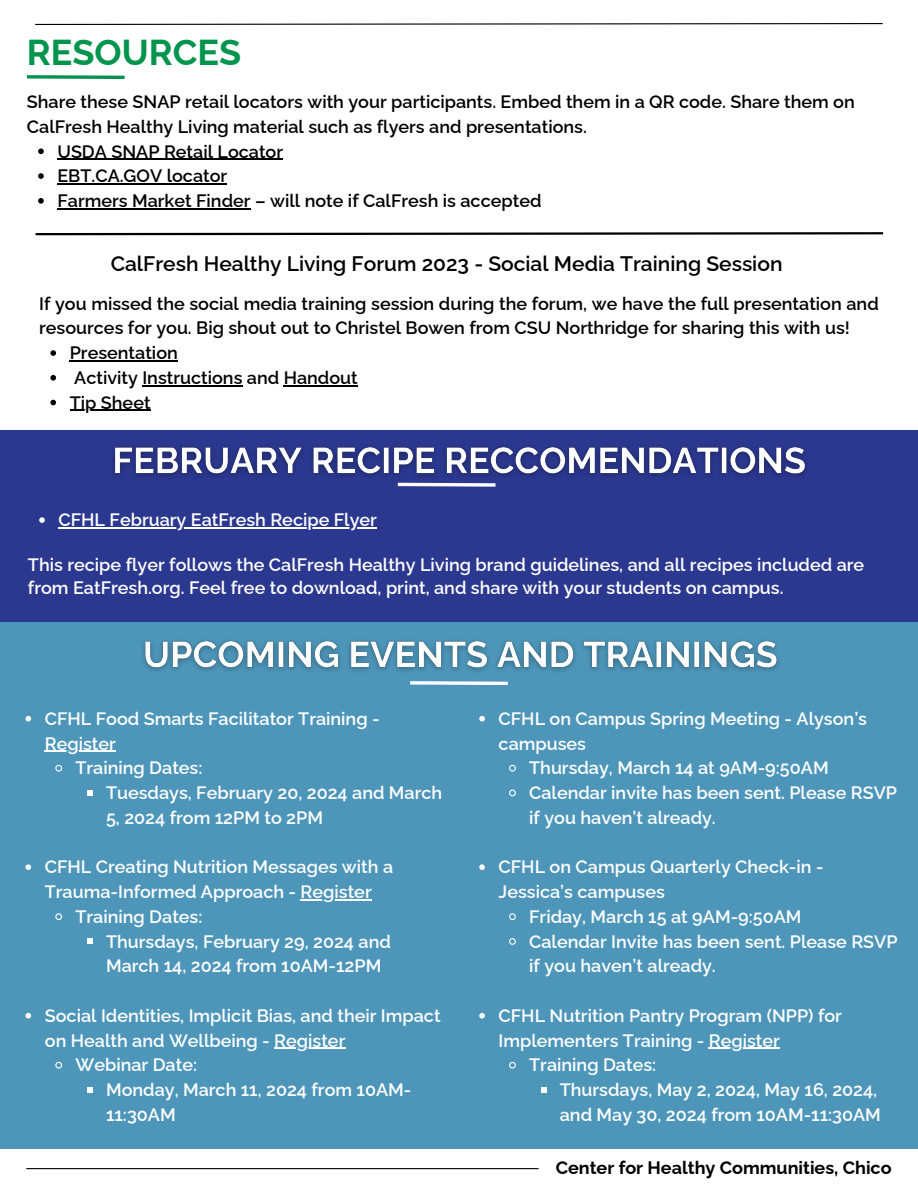
<style>
.page{position:relative;width:918px;height:1188px;background:#fff}
.page>*{position:absolute;margin:0;border:0;box-sizing:border-box;transform-origin:0 0}
.t1{font:700 36px "Raleway";color:#00944d}
.t2{font:600 21px "Raleway";color:#000}
.t3{font:600 18px/24.8px "Raleway";color:#fff}
.t4{font:600 18px/24.8px "Raleway";color:#000}
.t5{font:700 18px "Raleway";color:#000}
</style>
<div class="page">
<svg style="left:35px;top:23px;width:848px;height:2px;background:#6f6f6f"></svg>
<hr style="left:26px;top:1168px;width:513px;height:1px;background:#000">
<svg style="left:26px;top:75px;width:99px;height:4px"></svg>
<svg style="left:38px;top:148px;width:6px;height:6px"></svg>
<hr style="left:57px;top:159px;width:226px;height:1px;background:#000">
<svg style="left:38px;top:173px;width:6px;height:6px"></svg>
<hr style="left:57px;top:183px;width:170px;height:1px;background:#000">
<svg style="left:38px;top:198px;width:6px;height:6px"></svg>
<hr style="left:57px;top:208px;width:194px;height:1px;background:#000">
<svg style="left:35px;top:232px;width:849px;height:4px"></svg>
<svg style="left:50px;top:350px;width:6px;height:6px"></svg>
<hr style="left:70px;top:360px;width:108px;height:1px;background:#000">
<svg style="left:50px;top:375px;width:6px;height:6px"></svg>
<hr style="left:142px;top:385px;width:101px;height:1px;background:#000">
<hr style="left:284px;top:385px;width:74px;height:1px;background:#000">
<svg style="left:50px;top:400px;width:6px;height:5px"></svg>
<hr style="left:70px;top:410px;width:81px;height:1px;background:#000">
<div style="left:0;top:622px;width:918px;height:527px;background:#4d96ba"></div>
<div style="left:0;top:431px;width:918px;height:191px;background:#2b388f"></div>
<img style="left:113px;top:447px;width:694px;height:30px">
<svg style="left:39px;top:517px;width:6px;height:6px"></svg>
<hr style="left:59px;top:527px;width:318px;height:2px;background:#fff">
<img style="left:143px;top:640px;width:636px;height:31px">
<svg style="left:26px;top:716px;width:5px;height:6px"></svg>
<hr style="left:45px;top:751px;width:71px;height:1px;background:#fff">
<svg style="left:55px;top:764px;width:7px;height:8px"></svg>
<svg style="left:87px;top:790px;width:6px;height:6px"></svg>
<svg style="left:26px;top:864px;width:5px;height:6px"></svg>
<hr style="left:301px;top:899px;width:71px;height:1px;background:#fff">
<svg style="left:55px;top:913px;width:7px;height:8px"></svg>
<svg style="left:87px;top:939px;width:6px;height:5px"></svg>
<svg style="left:26px;top:1013px;width:5px;height:6px"></svg>
<hr style="left:274px;top:1048px;width:71px;height:1px;background:#fff">
<svg style="left:55px;top:1061px;width:7px;height:8px"></svg>
<svg style="left:87px;top:1087px;width:6px;height:6px"></svg>
<svg style="left:479px;top:716px;width:6px;height:6px"></svg>
<svg style="left:509px;top:764px;width:7px;height:8px"></svg>
<svg style="left:509px;top:789px;width:7px;height:8px"></svg>
<svg style="left:479px;top:864px;width:6px;height:6px"></svg>
<svg style="left:509px;top:913px;width:7px;height:8px"></svg>
<svg style="left:509px;top:938px;width:7px;height:7px"></svg>
<svg style="left:479px;top:1013px;width:6px;height:6px"></svg>
<hr style="left:709px;top:1048px;width:71px;height:1px;background:#fff">
<svg style="left:509px;top:1061px;width:7px;height:8px"></svg>
<svg style="left:541px;top:1087px;width:6px;height:6px"></svg>
<svg style="left:397px;top:482px;width:99px;height:5px"></svg>
<svg style="left:410px;top:681px;width:98px;height:4px"></svg>
<h1 class="t1" style="left:27px;top:31px;width:216px">RESOURCES</h1>
<p class="t4" style="left:27px;top:89px;width:829px">Share these SNAP retail locators with your participants. Embed them in a QR code. Share them on<br>CalFresh Healthy Living material such as flyers and presentations.</p>
<p class="t4" style="left:57px;top:139px;width:227px">USDA SNAP Retail Locator</p>
<p class="t4" style="left:57px;top:164px;width:171px">EBT.CA.GOV locator</p>
<h2 class="t4" style="left:57px;top:188px;width:486px">Farmers Market Finder – will note if CalFresh is accepted</h2>
<h3 class="t2" style="left:111px;top:251px;width:673px">CalFresh Healthy Living Forum 2023 - Social Media Training Session</h3>
<p class="t4" style="left:39px;top:291px;width:841px">If you missed the social media training session during the forum, we have the full presentation and resources for you. Big shout out to Christel Bowen from CSU Northridge for sharing this with us!</p>
<p class="t4" style="left:70px;top:340px;width:110px">Presentation</p>
<p class="t4" style="left:74px;top:365px;width:285px">Activity Instructions and Handout</p>
<p class="t4" style="left:70px;top:390px;width:82px">Tip Sheet</p>
<h3 class="t3" style="left:59px;top:508px;width:320px">CFHL February EatFresh Recipe Flyer</h3>
<p class="t3" style="left:28px;top:554px;width:838px;line-height:22.5px">This recipe flyer follows the CalFresh Healthy Living brand guidelines, and all recipes included are from EatFresh.org. Feel free to download, print, and share with your students on campus.</p>
<p class="t3" style="left:45px;top:706px;width:336px">CFHL Food Smarts Facilitator Training -</p>
<p class="t3" style="left:75px;top:731px;width:129px;text-indent:-31px">Register<br>Training Dates:</p>
<p class="t3" style="left:106px;top:780px;width:338px">Tuesdays, February 20, 2024 and March</p>
<p class="t3" style="left:106px;top:805px;width:218px">5, 2024 from 12PM to 2PM</p>
<p class="t3" style="left:45px;top:855px;width:350px">CFHL Creating Nutrition Messages with a</p>
<p class="t3" style="left:45px;top:879px;width:328px">Trauma-Informed Approach - Register</p>
<p class="t3" style="left:75px;top:904px;width:129px">Training Dates:</p>
<p class="t3" style="left:106px;top:929px;width:286px">Thursdays, February 29, 2024 and<br>March 14, 2024 from 10AM-12PM</p>
<p class="t3" style="left:45px;top:1003px;width:397px">Social Identities, Implicit Bias, and their Impact on Health and Wellbeing - Register</p>
<p class="t3" style="left:75px;top:1053px;width:123px">Webinar Date:</p>
<p class="t3" style="left:106px;top:1077px;width:307px">Monday, March 11, 2024 from 10AM-<br>11:30AM</p>
<p class="t3" style="left:499px;top:706px;width:370px">CFHL on Campus Spring Meeting - Alyson’s campuses</p>
<p class="t3" style="left:529px;top:756px;width:301px">Thursday, March 14 at 9AM-9:50AM</p>
<p class="t3" style="left:529px;top:780px;width:369px">Calendar invite has been sent. Please RSVP if you haven’t already.</p>
<p class="t3" style="left:499px;top:855px;width:326px">CFHL on Campus Quarterly Check-in -<br>Jessica’s campuses</p>
<p class="t3" style="left:529px;top:904px;width:274px">Friday, March 15 at 9AM-9:50AM</p>
<p class="t3" style="left:529px;top:929px;width:370px">Calendar Invite has been sent. Please RSVP if you haven’t already.</p>
<p class="t3" style="left:499px;top:1003px;width:345px">CFHL Nutrition Pantry Program (NPP) for<br>Implementers Training - Register</p>
<h3 class="t3" style="left:560px;top:1053px;width:323px;text-indent:-31px">Training Dates:<br>Thursdays, May 2, 2024, May 16, 2024, and May 30, 2024 from 10AM-11:30AM</h3>
<h3 class="t5" style="left:556px;top:1157px;width:337px">Center for Healthy Communities, Chico</h3>
</div>
